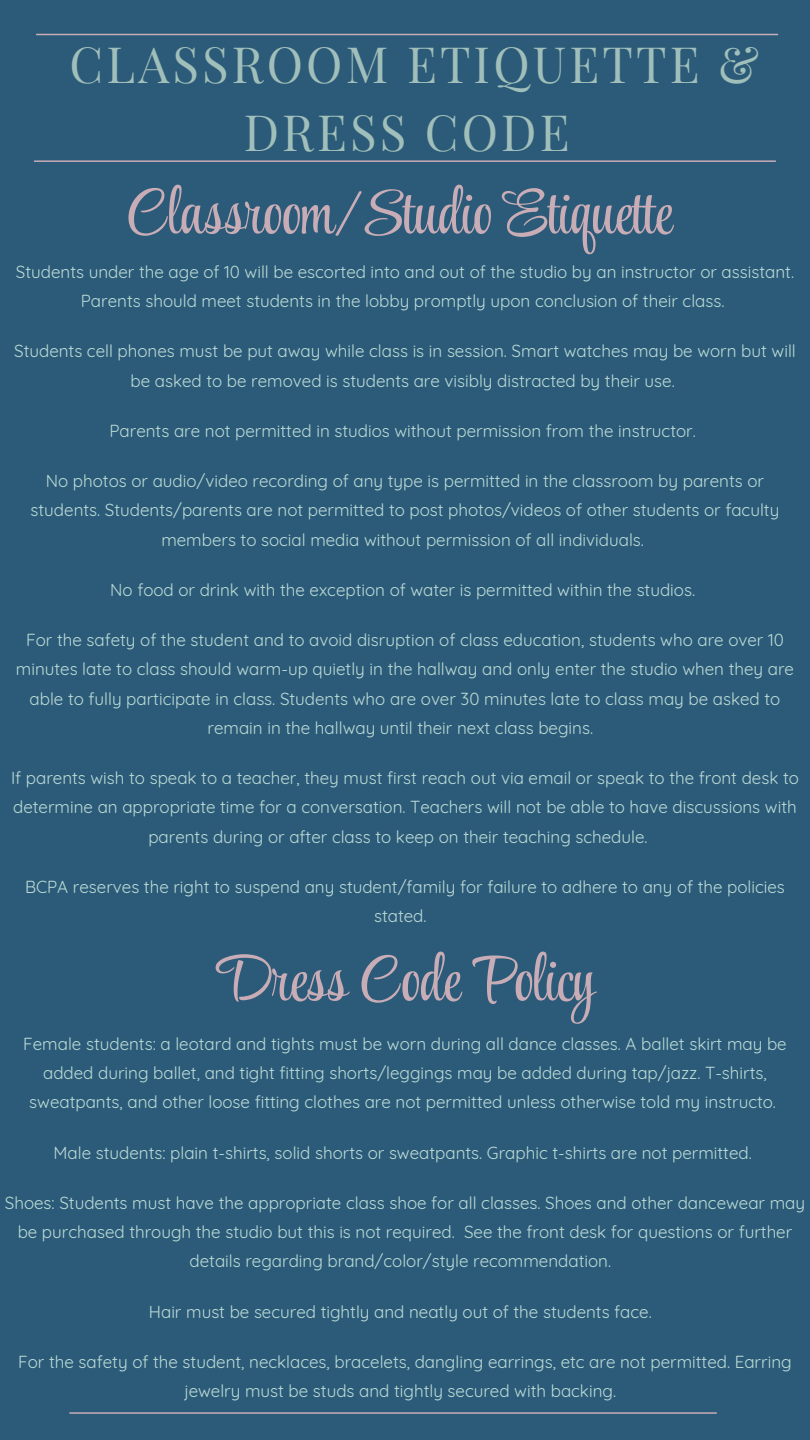
<style>
.page{position:relative;width:810px;height:1440px;background:#2c5b79}
.page>*{position:absolute;margin:0;border:0;box-sizing:border-box;transform-origin:0 0}
.t1{font:64px "Style Script";color:#c8acb6}
.t2{font:49px/68.2px "Playfair Display";letter-spacing:.065em;color:#a1bfba;text-align:center}
.t3{font:17px/29.2px "Quicksand";color:#bcdbd6;text-align:center}
</style>
<div class="page">
<hr style="left:35px;top:160px;width:740px;height:2px;background:#c8acb6">
<hr style="left:37px;top:34px;width:741px;height:1px;background:#c8acb6">
<hr style="left:70px;top:1412px;width:646px;height:2px;background:#c8acb6">
<h2 class="t2" style="left:70px;top:28px;width:691px">CLASSROOM ETIQUETTE &amp;<br>DRESS CODE</h2>
<h1 class="t1" style="left:126px;top:185px;width:547px">Classroom/Studio Etiquette</h1>
<p class="t3" style="left:16px;top:257px;width:780px">Students under the age of 10 will be escorted into and out of the studio by an instructor or assistant.<br>Parents should meet students in the lobby promptly upon conclusion of their class.</p>
<p class="t3" style="left:14px;top:336px;width:783px">Students cell phones must be put away while class is in session. Smart watches may be worn but will be asked to be removed is students are visibly distracted by their use.</p>
<p class="t3" style="left:109px;top:416px;width:588px">Parents are not permitted in studios without permission from the instructor.</p>
<p class="t3" style="left:31px;top:466px;width:750px">No photos or audio/video recording of any type is permitted in the classroom by parents or students. Students/parents are not permitted to post photos/videos of other students or faculty members to social media without permission of all individuals.</p>
<p class="t3" style="left:110px;top:575px;width:586px">No food or drink with the exception of water is permitted within the studios.</p>
<p class="t3" style="left:16px;top:625px;width:780px">For the safety of the student and to avoid disruption of class education, students who are over 10 minutes late to class should warm-up quietly in the hallway and only enter the studio when they are able to fully participate in class. Students who are over 30 minutes late to class may be asked to remain in the hallway until their next class begins.</p>
<p class="t3" style="left:11px;top:763px;width:789px">If parents wish to speak to a teacher, they must first reach out via email or speak to the front desk to</p>
<p class="t3" style="left:13px;top:792px;width:785px">determine an appropriate time for a conversation. Teachers will not be able to have discussions with</p>
<p class="t3" style="left:148px;top:822px;width:501px">parents during or after class to keep on their teaching schedule.</p>
<p class="t3" style="left:25px;top:872px;width:761px">BCPA reserves the right to suspend any student/family for failure to adhere to any of the policies stated.</p>
<h1 class="t1" style="left:216px;top:952px;width:380px">Dress Code Policy</h1>
<p class="t3" style="left:23px;top:1029px;width:765px">Female students: a leotard and tights must be worn during all dance classes. A ballet skirt may be added during ballet, and tight fitting shorts/leggings may be added during tap/jazz. T-shirts, sweatpants, and other loose fitting clothes are not permitted unless otherwise told my instructo.</p>
<p class="t3" style="left:54px;top:1138px;width:700px">Male students: plain t-shirts, solid shorts or sweatpants. Graphic t-shirts are not permitted.</p>
<p class="t3" style="left:5px;top:1188px;width:802px">Shoes: Students must have the appropriate class shoe for all classes. Shoes and other dancewear may be purchased through the studio but this is not required. See the front desk for questions or further details regarding brand/color/style recommendation.</p>
<p class="t3" style="left:149px;top:1297px;width:504px">Hair must be secured tightly and neatly out of the students face.</p>
<p class="t3" style="left:18px;top:1347px;width:775px">For the safety of the student, necklaces, bracelets, dangling earrings, etc are not permitted. Earring jewelry must be studs and tightly secured with backing.</p>
</div>
